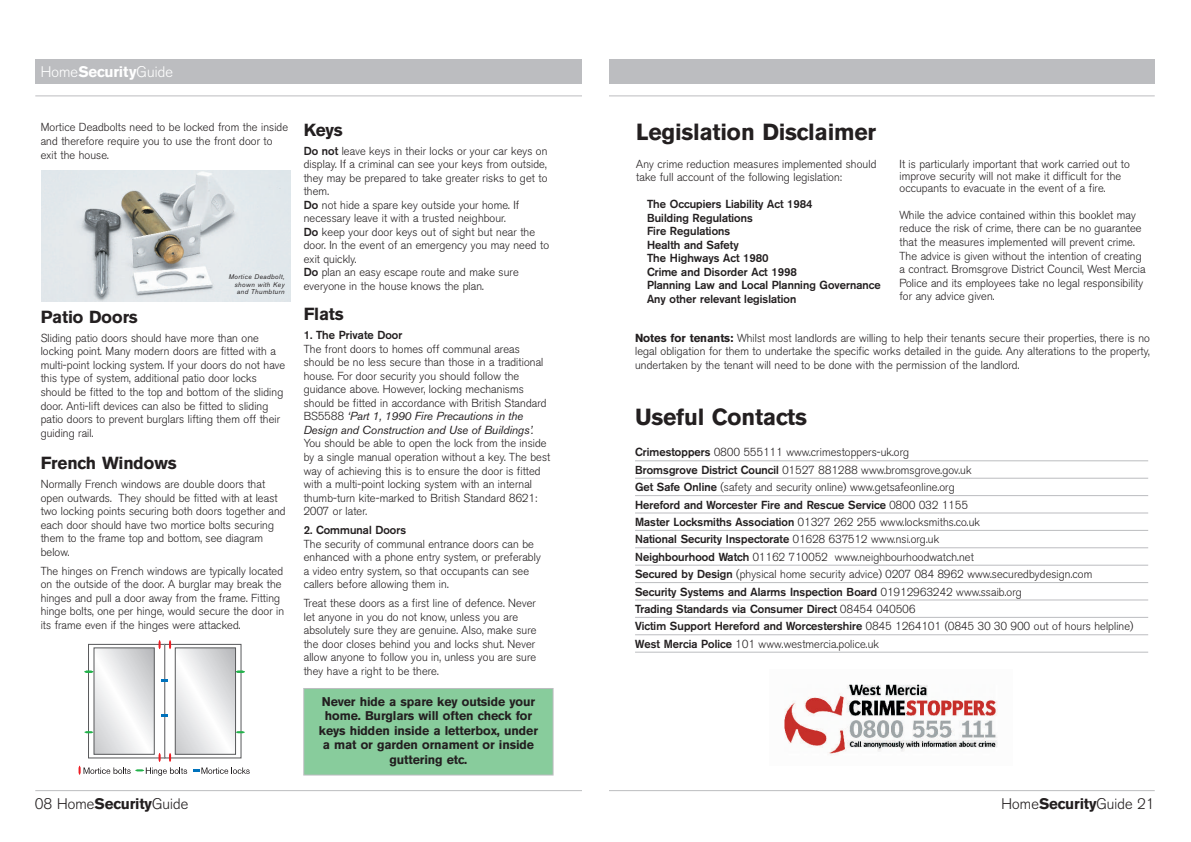
<style>
.page{position:relative;width:1191px;height:842px;background:#fff}
.page>*{position:absolute;margin:0;border:0;box-sizing:border-box;transform-origin:0 0}
.t1{font:700 23.2px "AK11";color:#231f20}
.t2{font:700 17.4px "AK11";color:#231f20}
.t3{font:300 15.3px "AK11";color:#231f20}
.t4{font:300 15.3px "AK11";color:#fff}
.t5{font:700 12.6px/14.5px "AK11";color:#231f20;text-align:center}
.t6{font:300 11.6px/13.5px "AK11";color:#231f20}
.t7{font:500 11.6px/13.5px "AK11";color:#231f20}
.t8{font:italic 6.8px/7.7px "AK11";letter-spacing:.055em;color:#231f20;text-align:right}
.s1{font-weight:700}
.s2{font-weight:500}
.s3{font-weight:400;font-style:italic}
</style>
<div class="page">
<div style="left:609px;top:59px;width:545px;height:25px;background:#bcbdc0"></div>
<hr style="left:609px;top:96px;width:545px;height:1px;background:#bcbdc0">
<hr style="left:609px;top:790px;width:545px;height:1px;background:#bcbdc0">
<hr style="left:635px;top:461px;width:513px;height:1px;background:#bcbdc0">
<hr style="left:635px;top:478px;width:513px;height:1px;background:#bcbdc0">
<hr style="left:635px;top:495px;width:513px;height:1px;background:#bcbdc0">
<hr style="left:635px;top:513px;width:513px;height:1px;background:#bcbdc0">
<hr style="left:635px;top:530px;width:513px;height:1px;background:#bcbdc0">
<hr style="left:635px;top:547px;width:513px;height:1px;background:#bcbdc0">
<hr style="left:635px;top:565px;width:513px;height:1px;background:#bcbdc0">
<hr style="left:635px;top:582px;width:513px;height:1px;background:#bcbdc0">
<hr style="left:635px;top:600px;width:513px;height:1px;background:#bcbdc0">
<hr style="left:635px;top:617px;width:513px;height:1px;background:#bcbdc0">
<hr style="left:635px;top:634px;width:513px;height:1px;background:#bcbdc0">
<hr style="left:635px;top:652px;width:513px;height:1px;background:#bcbdc0">
<img style="left:784px;top:684px;width:214px;height:71px">
<div style="left:35px;top:59px;width:546px;height:25px;background:#bcbdc0"></div>
<hr style="left:35px;top:96px;width:546px;height:1px;background:#bcbdc0">
<hr style="left:35px;top:790px;width:546px;height:1px;background:#bcbdc0">
<div style="left:304px;top:689px;width:249px;height:86px;background:#88cc9c"></div>
<div style="left:303px;top:688px;width:250px;height:87px;border:1px solid #bcbdc0"></div>
<svg style="left:79px;top:641px;width:171px;height:135px"></svg>
<img style="left:41px;top:171px;width:250px;height:131px">
<h3 class="t4" style="left:41px;top:63px;width:134px">Home<span class="s1">Security</span>Guide</h3>
<p class="t6" style="left:41px;top:121px;width:249px">Mortice Deadbolts need to be locked from the inside and therefore require you to use the front door to exit the house.</p>
<p class="t8" style="left:229px;top:273px;width:57px">Mortice Deadbolt, shown with Key and Thumbturn</p>
<h2 class="t2" style="left:41px;top:307px;width:98px">Patio Doors</h2>
<p class="t6" style="left:41px;top:331px;width:246px">Sliding patio doors should have more than one locking point. Many modern doors are fitted with a multi-point locking system. If your doors do not have this type of system, additional patio door locks should be fitted to the top and bottom of the sliding door. Anti-lift devices can also be fitted to sliding patio doors to prevent burglars lifting them off their guiding rail.</p>
<h2 class="t2" style="left:41px;top:453px;width:137px">French Windows</h2>
<p class="t6" style="left:41px;top:478px;width:246px">Normally French windows are double doors that open outwards. They should be fitted with at least two locking points securing both doors together and each door should have two mortice bolts securing them to the frame top and bottom, see diagram below.</p>
<p class="t6" style="left:41px;top:564px;width:245px">The hinges on French windows are typically located on the outside of the door. A burglar may break the hinges and pull a door away from the frame. Fitting hinge bolts, one per hinge, would secure the door in its frame even if the hinges were attacked.</p>
<h3 class="t3" style="left:35px;top:795px;width:155px">08 Home<span class="s1">Security</span>Guide</h3>
<h2 class="t2" style="left:304px;top:119px;width:40px">Keys</h2>
<p class="t6" style="left:304px;top:144px;width:247px"><span class="s2">Do not</span> leave keys in their locks or your car keys on display. If a criminal can see your keys from outside, they may be prepared to take greater risks to get to them.<br><span class="s2">Do</span> not hide a spare key outside your home. If necessary leave it with a trusted neighbour.<br><span class="s2">Do</span> keep your door keys out of sight but near the door. In the event of an emergency you may need to exit quickly.<br><span class="s2">Do</span> plan an easy escape route and make sure everyone in the house knows the plan.</p>
<h2 class="t2" style="left:304px;top:304px;width:41px">Flats</h2>
<p class="t7" style="left:304px;top:328px;width:100px">1. The Private Door</p>
<p class="t6" style="left:304px;top:342px;width:244px">The front doors to homes off communal areas should be no less secure than those in a traditional house. For door security you should follow the guidance above. However, locking mechanisms should be fitted in accordance with British Standard BS5588 <span class="s3">‘Part 1, 1990 Fire Precautions in the Design and Construction and Use of Buildings’.</span></p>
<p class="t6" style="left:304px;top:437px;width:248px">You should be able to open the lock from the inside by a single manual operation without a key. The best way of achieving this is to ensure the door is fitted with a multi-point locking system with an internal thumb-turn kite-marked to British Standard 8621:<br>2007 or later.</p>
<p class="t7" style="left:304px;top:523px;width:104px">2. Communal Doors</p>
<p class="t6" style="left:304px;top:537px;width:239px">The security of communal entrance doors can be enhanced with a phone entry system, or preferably a video entry system, so that occupants can see callers before allowing them in.</p>
<p class="t6" style="left:304px;top:597px;width:234px">Treat these doors as a first line of defence. Never let anyone in you do not know, unless you are absolutely sure they are genuine. Also, make sure the door closes behind you and locks shut. Never allow anyone to follow you in, unless you are sure they have a right to be there.</p>
<p class="t5" style="left:319px;top:694px;width:220px">Never hide a spare key outside your home. Burglars will often check for keys hidden inside a letterbox, under a mat or garden ornament or inside guttering etc.</p>
<h1 class="t1" style="left:636px;top:118px;width:241px">Legislation Disclaimer</h1>
<p class="t6" style="left:636px;top:157px;width:242px">Any crime reduction measures implemented should take full account of the following legislation:</p>
<p class="t7" style="left:647px;top:197px;width:235px">The Occupiers Liability Act 1984<br>Building Regulations<br>Fire Regulations<br>Health and Safety<br>The Highways Act 1980<br>Crime and Disorder Act 1998<br>Planning Law and Local Planning Governance<br>Any other relevant legislation</p>
<p class="t6" style="left:899px;top:158px;width:232px;line-height:12.1px">It is particularly important that work carried out to improve security will not make it difficult for the occupants to evacuate in the event of a fire.</p>
<p class="t6" style="left:899px;top:208px;width:248px">While the advice contained within this booklet may reduce the risk of crime, there can be no guarantee that the measures implemented will prevent crime.<br>The advice is given without the intention of creating a contract. Bromsgrove District Council, West Mercia Police and its employees take no legal responsibility for any advice given.</p>
<p class="t6" style="left:635px;top:331px;width:516px;text-align:justify"><span class="s1">Notes for tenants:</span> Whilst most landlords are willing to help their tenants secure their properties, there is no legal obligation for them to undertake the specific works detailed in the guide. Any alterations to the property, undertaken by the tenant will need to be done with the permission of the landlord.</p>
<h1 class="t1" style="left:635px;top:403px;width:173px">Useful Contacts</h1>
<p class="t6" style="left:635px;top:444px;width:500px;line-height:17.4px"><span class="s2">Crimestoppers</span> 0800 555111 www.crimestoppers-uk.org<br><span class="s2">Bromsgrove District Council</span> 01527 881288 www.bromsgrove.gov.uk<br><span class="s2">Get Safe Online</span> (safety and security online) www.getsafeonline.org<br><span class="s2">Hereford and Worcester Fire and Rescue Service</span> 0800 032 1155<br><span class="s2">Master Locksmiths Association</span> 01327 262 255 www.locksmiths.co.uk<br><span class="s2">National Security Inspectorate</span> 01628 637512 www.nsi.org.uk<br><span class="s2">Neighbourhood Watch</span> 01162 710052 www.neighbourhoodwatch.net<br><span class="s2">Secured by Design</span> (physical home security advice) 0207 084 8962 www.securedbydesign.com <span class="s2">Security Systems and Alarms Inspection Board</span> 01912963242 www.ssaib.org<br><span class="s2">Trading Standards via Consumer Direct</span> 08454 040506<br><span class="s2">Victim Support Hereford and Worcestershire</span> 0845 1264101 (0845 30 30 900 out of hours helpline)<br><span class="s2">West Mercia Police</span> 101 www.westmercia.police.uk</p>
<h3 class="t3" style="left:1001px;top:795px;width:155px">Home<span class="s1">Security</span>Guide 21</h3>
</div>
